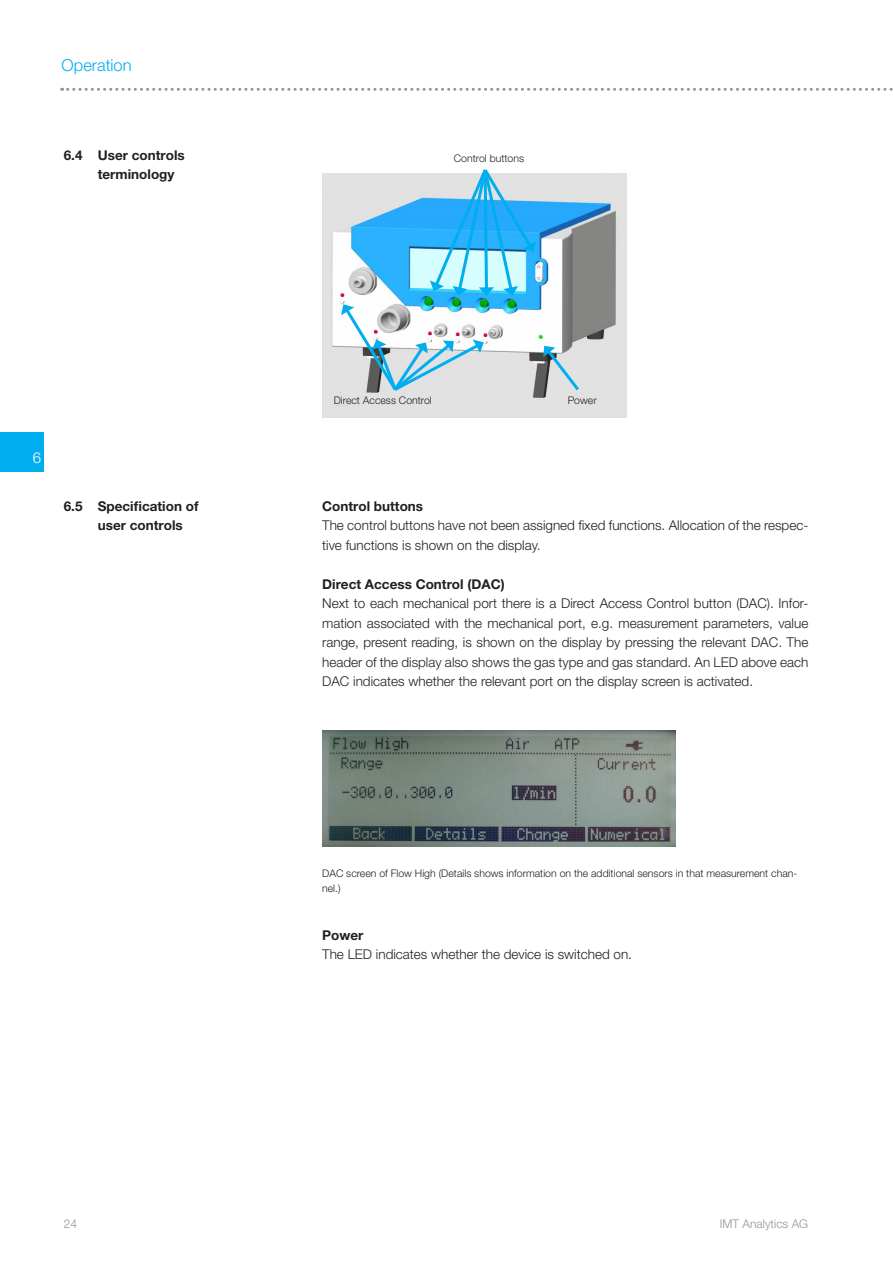
<style>
.page{position:relative;width:893px;height:1263px;background:#fff}
.page>*{position:absolute;margin:0;border:0;box-sizing:border-box;transform-origin:0 0}
.t1{font:300 16.5px "Helvetica Neue LT Pro";color:#00aeef}
.t2{font:300 15px "Helvetica Neue LT Pro";color:#fff}
.Bodytext{font:300 13.5px/19.5px "Helvetica Neue LT Pro";color:#231f20}
.Bodytext-2{font:700 13.5px/19.5px "Helvetica Neue LT Pro";color:#231f20}
.t3{font:300 12px "Helvetica Neue LT Pro";color:#939598}
.Legende{font:300 10.5px/15px "Helvetica Neue LT Pro";color:#231f20}
</style>
<div class="page">
<svg style="left:62px;top:88px;width:831px;height:3px"></svg>
<div style="left:0;top:433px;width:43px;height:39px;background:#00aeef"></div>
<img style="left:322px;top:174px;width:304px;height:243px">
<svg style="left:430px;top:169px;width:106px;height:127px;background:#73cbf4"></svg>
<svg style="left:543px;top:346px;width:39px;height:48px;background:#b3c6cd"></svg>
<svg style="left:341px;top:304px;width:143px;height:90px"></svg>
<img style="left:322px;top:730px;width:353px;height:116px">
<p class="t1" style="left:62px;top:55px;width:71px">Operation</p>
<h2 class="Bodytext-2" style="left:98px;top:145px;width:88px;text-indent:-34px">6.4 User controls terminology</h2>
<p class="t2" style="left:33px;top:449px;width:10px">6</p>
<h2 class="Bodytext-2" style="left:98px;top:496px;width:102px;text-indent:-34px">6.5 Specification of user controls</h2>
<p class="t3" style="left:64px;top:1217px;width:15px">24</p>
<p class="Legende" style="left:454px;top:150px;width:72px">Control buttons</p>
<p class="Legende" style="left:334px;top:392px;width:100px">Direct Access Control</p>
<p class="Legende" style="left:568px;top:392px;width:30px">Power</p>
<p class="Bodytext-2" style="left:322px;top:496px;width:103px">Control buttons</p>
<p class="Bodytext" style="left:322px;top:515px;width:488px">The control buttons have not been assigned fixed functions. Allocation of the respec&shy;tive functions is shown on the display.</p>
<p class="Bodytext-2" style="left:322px;top:574px;width:184px">Direct Access Control (DAC)</p>
<p class="Bodytext" style="left:322px;top:593px;width:488px;text-align:justify">Next to each mechanical port there is a Direct Access Control button (DAC). Infor&shy;mation associated with the mechanical port, e.g. measurement parameters, value range, present reading, is shown on the display by pressing the relevant DAC. The header of the display also shows the gas type and gas standard. An LED above each DAC indicates whether the relevant port on the display screen is activated.</p>
<p class="Legende" style="left:322px;top:865px;width:477px">DAC screen of Flow High (Details shows information on the additional sensors in that measurement chan&shy;nel.)</p>
<p class="Bodytext-2" style="left:322px;top:925px;width:43px">Power</p>
<p class="Bodytext" style="left:322px;top:944px;width:311px">The LED indicates whether the device is switched on.</p>
<p class="t3" style="left:720px;top:1217px;width:90px">IMT Analytics AG</p>
</div>
